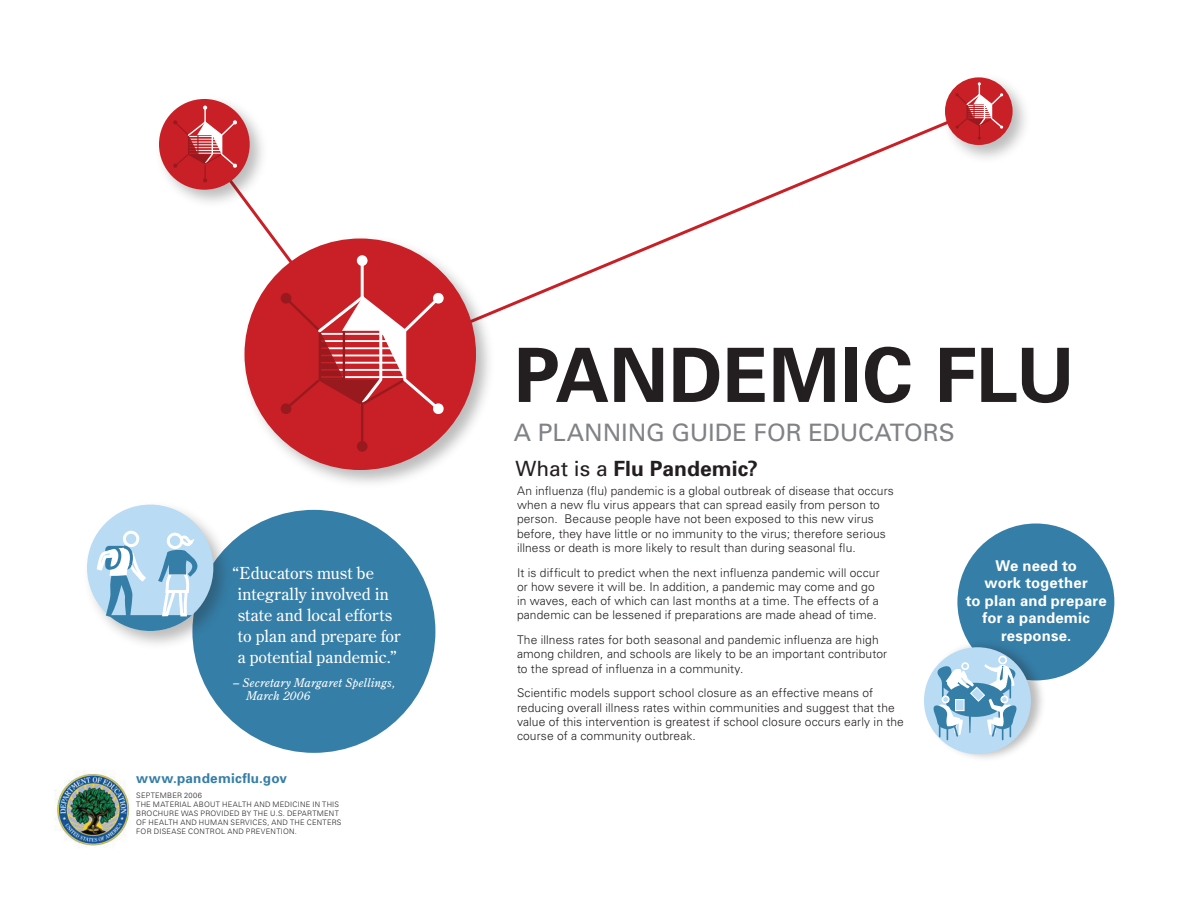
<style>
.page{position:relative;width:1188px;height:918px;background:#fff}
.page>*{position:absolute;margin:0;border:0;box-sizing:border-box;transform-origin:0 0}
.Cover_Headline{font:700 75px "Univers";color:#231f20}
.headlines{font:24px "Univers";letter-spacing:-.005em;color:#808285}
.subhead{font:700 21px "Univers";letter-spacing:.005em;color:#231f20}
.t1{font:16.5px/21px "Century Old Style Std";letter-spacing:.01em;color:#fff}
.captions{font:700 14.85px/17.5px "Univers";letter-spacing:.015em;color:#fff;text-align:center}
.subhead-2{font:700 13.5px "Univers";letter-spacing:.02em;color:#357ea7}
.copy{font:300 12px/14.2px "Univers";letter-spacing:.01em;color:#231f20}
.t2{font:italic 12px/13.5px "Century Old Style Std";letter-spacing:.015em;color:#fff}
.subhead-3{font:300 7.5px "Univers";letter-spacing:.03em;color:#231f20}
.s1{font-weight:400}
</style>
<div class="page">
<svg style="left:496px;top:124px;width:444px;height:189px"></svg>
<div style="left:192px;top:510px;width:243px;height:243px;background:#357ea7;border-radius:50%"></div>
<div style="left:82px;top:500px;width:152px;height:151px;background:#231f20;opacity:.3"></div>
<div style="left:87px;top:505px;width:126px;height:126px;background:#b9dbf3;border-radius:50%"></div>
<svg style="left:95px;top:528px;width:106px;height:103px"></svg>
<div style="left:957px;top:524px;width:157px;height:156px;background:#357ea7;border-radius:50%"></div>
<div style="left:922px;top:638px;width:126px;height:126px;background:#231f20;opacity:.3"></div>
<div style="left:924px;top:647px;width:107px;height:107px;background:#b9dbf3;border-radius:50%"></div>
<div style="left:998px;top:655px;width:9px;height:10px;border:2px solid #fff;border-radius:50%"></div>
<div style="left:961px;top:662px;width:8px;height:8px;border:2px solid #fff;border-radius:50%"></div>
<svg style="left:931px;top:663px;width:88px;height:78px"></svg>
<div style="left:240px;top:234px;width:256px;height:256px;background:#231f20;opacity:.3"></div>
<div style="left:244px;top:238px;width:232px;height:232px;background:#c82026;border-radius:50%"></div>
<hr style="left:361px;top:404px;width:2px;height:42px;background:#981a1e">
<div style="left:357px;top:441px;width:11px;height:11px;background:#981a1e;border-radius:50%"></div>
<div style="left:940px;top:73px;width:93px;height:92px;background:#231f20;opacity:.3"></div>
<div style="left:945px;top:77px;width:68px;height:68px;background:#c82026;border-radius:50%"></div>
<svg style="left:955px;top:82px;width:48px;height:58px"></svg>
<div style="left:159px;top:99px;width:91px;height:91px;background:#c82026;border-radius:50%"></div>
<svg style="left:173px;top:106px;width:271px;height:309px"></svg>
<img style="left:54px;top:771px;width:76px;height:77px">
<p class="t1" style="left:238px;top:562px;width:164px;text-indent:-5px">“Educators must be integrally involved in state and local efforts to plan and prepare for a potential pandemic.”</p>
<p class="t2" style="left:246px;top:676px;width:150px;text-indent:-13px">– Secretary Margaret Spellings,<br>March 2006</p>
<p class="subhead-2" style="left:136px;top:770px;width:152px">www.pandemicflu.gov</p>
<p class="subhead-3" style="left:136px;top:791px;width:67px">SEPTEMBER 2006</p>
<p class="subhead-3" style="left:136px;top:800px;width:205px">THE MATERIAL ABOUT HEALTH AND MEDICINE IN THIS</p>
<p class="subhead-3" style="left:136px;top:809px;width:204px">BROCHURE WAS PROVIDED BY THE U.S. DEPARTMENT</p>
<p class="subhead-3" style="left:136px;top:818px;width:207px">OF HEALTH AND HUMAN SERVICES, AND THE CENTERS</p>
<p class="subhead-3" style="left:136px;top:827px;width:162px">FOR DISEASE CONTROL AND PREVENTION.</p>
<p class="Cover_Headline" style="left:514px;top:327px;width:562px">PANDEMIC FLU</p>
<p class="headlines" style="left:514px;top:418px;width:442px">A PLANNING GUIDE FOR EDUCATORS</p>
<p class="subhead" style="left:516px;top:455px;width:244px"><span class="s1">What is a</span> Flu Pandemic?</p>
<p class="copy" style="left:517px;top:483px;width:378px">An influenza (flu) pandemic is a global outbreak of disease that occurs when a new flu virus appears that can spread easily from person to person. Because people have not been exposed to this new virus before, they have little or no immunity to the virus; therefore serious illness or death is more likely to result than during seasonal flu.</p>
<p class="copy" style="left:517px;top:565px;width:364px">It is difficult to predict when the next influenza pandemic will occur or how severe it will be. In addition, a pandemic may come and go in waves, each of which can last months at a time. The effects of a pandemic can be lessened if preparations are made ahead of time.</p>
<p class="copy" style="left:517px;top:632px;width:372px">The illness rates for both seasonal and pandemic influenza are high among children, and schools are likely to be an important contributor to the spread of influenza in a community.</p>
<p class="copy" style="left:517px;top:686px;width:388px">Scientific models support school closure as an effective means of reducing overall illness rates within communities and suggest that the value of this intervention is greatest if school closure occurs early in the course of a community outbreak.</p>
<p class="captions" style="left:985px;top:556px;width:105px">We need to work together</p>
<p class="captions" style="left:966px;top:591px;width:143px">to plan and prepare for a pandemic</p>
<p class="captions" style="left:1001px;top:626px;width:72px">response.</p>
</div>
